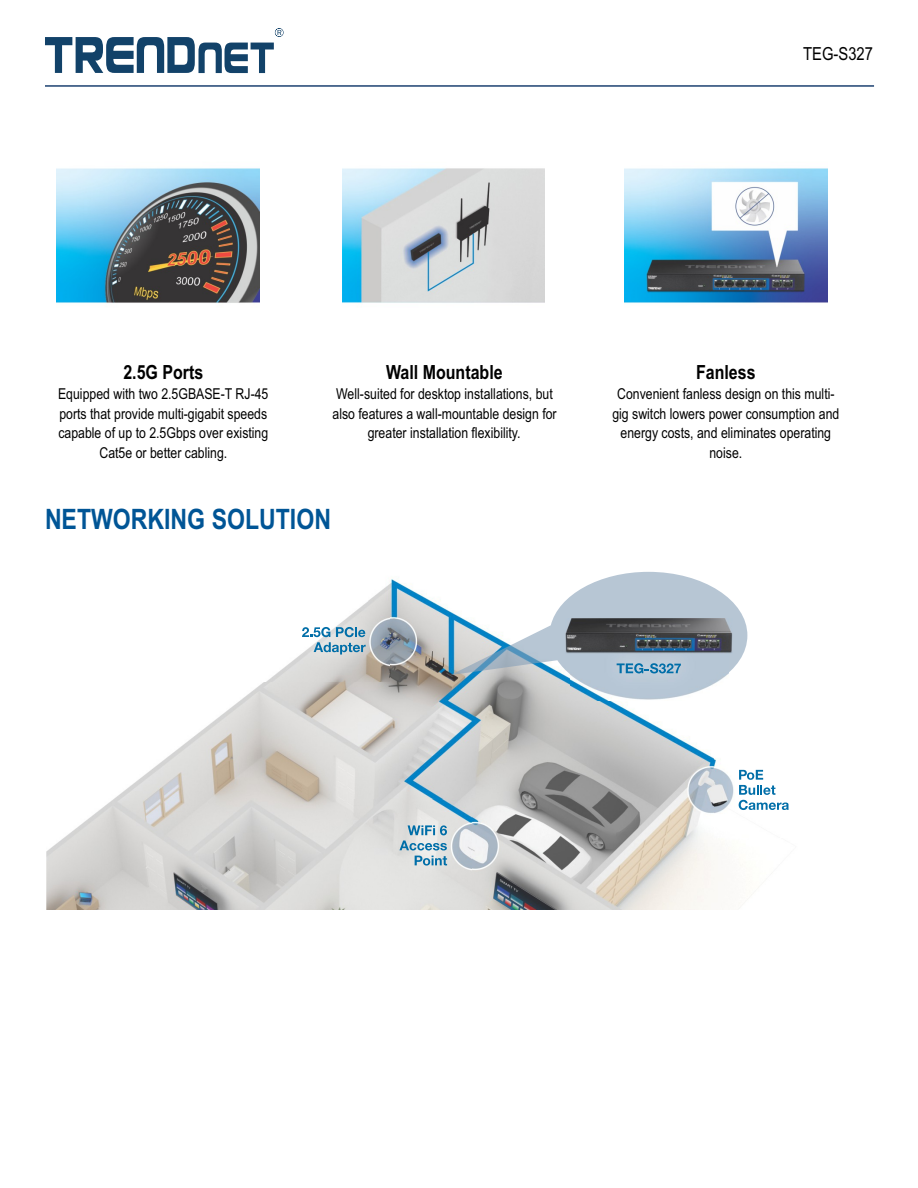
<style>
.page{position:relative;width:918px;height:1188px;background:#fff}
.page>*{position:absolute;margin:0;border:0;box-sizing:border-box;transform-origin:0 0}
.t1{font:700 28.2px "Arial Narrow";color:#005596}
.t2{font:700 19.5px "Arial Narrow";color:#000}
.t3{font:18px "Arial Narrow";color:#000}
.t4{font:15px/19.5px "Arial Narrow";color:#000;text-align:center}
</style>
<div class="page">
<img style="left:342px;top:168px;width:203px;height:135px">
<img style="left:57px;top:168px;width:202px;height:135px">
<img style="left:625px;top:168px;width:202px;height:135px">
<svg style="left:45px;top:28px;width:238px;height:45px"></svg>
<hr style="left:45px;top:85px;width:829px;height:2px;background:#32537e">
<img style="left:47px;top:571px;width:712px;height:339px">
<div style="left:370px;top:619px;width:46px;height:46px;background:#849cb5;border-radius:50%;opacity:.6"></div>
<div style="left:452px;top:823px;width:46px;height:46px;background:#849cb5;border-radius:50%;opacity:.6"></div>
<img style="left:262px;top:602px;width:128px;height:79px">
<svg style="left:302px;top:627px;width:64px;height:28px"></svg>
<img style="left:354px;top:799px;width:118px;height:93px">
<svg style="left:399px;top:841px;width:48px;height:9px"></svg>
<svg style="left:415px;top:856px;width:32px;height:10px"></svg>
<img style="left:714px;top:835px;width:45px;height:2px">
<svg style="left:393px;top:572px;width:396px;height:263px"></svg>
<p class="t3" style="left:803px;top:47px;width:71px">TEG-S327</p>
<h2 class="t2" style="left:123px;top:364px;width:81px">2.5G Ports</h2>
<p class="t4" style="left:58px;top:386px;width:212px">Equipped with two 2.5GBASE-T RJ-45 ports that provide multi-gigabit speeds capable of up to 2.5Gbps over existing Cat5e or better cabling.</p>
<h2 class="t2" style="left:386px;top:364px;width:118px">Wall Mountable</h2>
<p class="t4" style="left:333px;top:386px;width:226px">Well-suited for desktop installations, but also features a wall-mountable design for greater installation flexibility.</p>
<h1 class="t1" style="left:45px;top:509px;width:287px">NETWORKING SOLUTION</h1>
<h2 class="t2" style="left:696px;top:364px;width:61px">Fanless</h2>
<p class="t4" style="left:612px;top:386px;width:228px">Convenient fanless design on this multi&shy;gig switch lowers power consumption and energy costs, and eliminates operating noise.</p>
</div>
